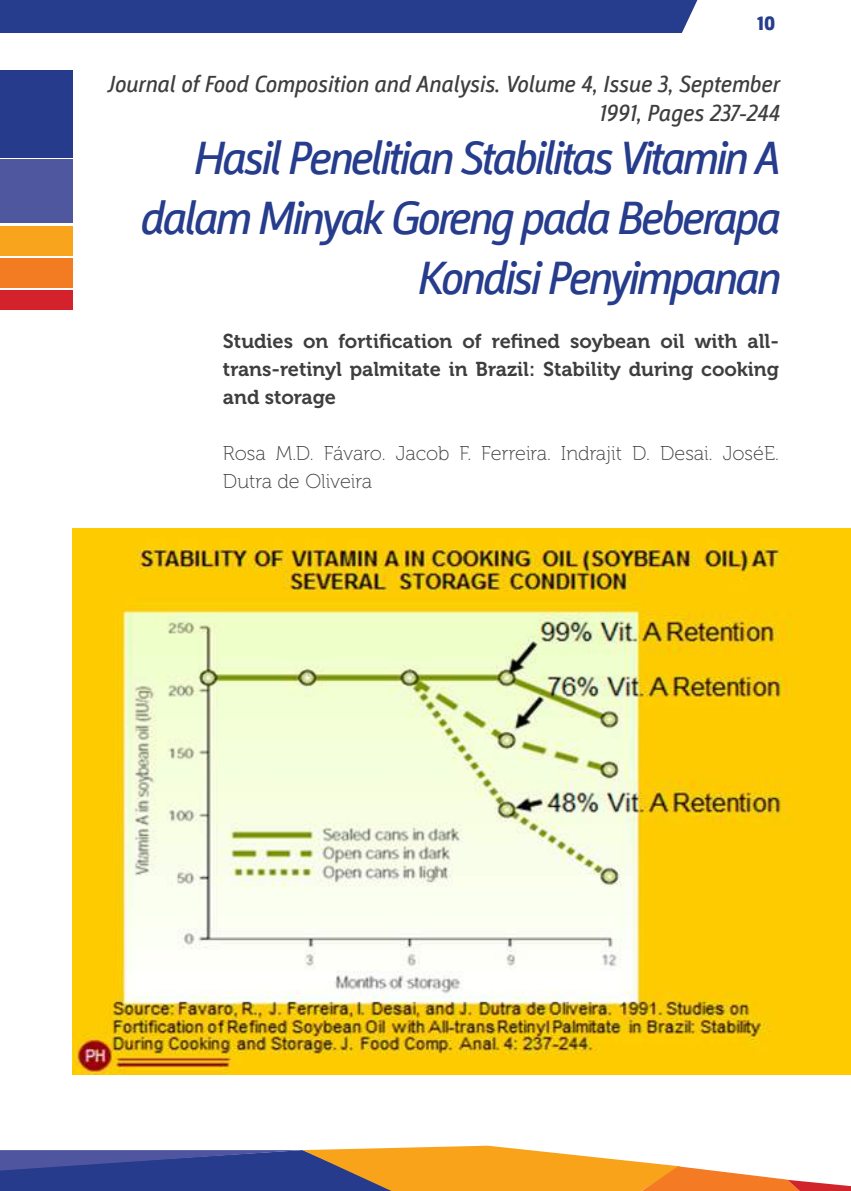
<style>
.page{position:relative;width:851px;height:1191px;background:#fff}
.page>*{position:absolute;margin:0;border:0;box-sizing:border-box;transform-origin:0 0}
.t1{font:48px/60px "Argumentum Regular 8";letter-spacing:-.05em;color:#263c8c;text-align:right}
.t2{font:24px/28.8px "Argumentum Regular 8";color:#3e3e3f;text-align:right}
.t3{font:20px/28px "Museo 700";color:#3e3e3f;text-align:justify}
.t4{font:20px/28px "Museo 100";color:#3e3e3f}
.t5{font:20px "Argumentum Regular 3";color:#263c8c}
</style>
<div class="page">
<div style="left:0;top:70px;width:72px;height:87px;background:#273b8d"></div>
<div style="left:0;top:160px;width:72px;height:63px;background:#4f579f"></div>
<div style="left:0;top:226px;width:72px;height:30px;background:#f9a41d"></div>
<div style="left:0;top:258px;width:72px;height:30px;background:#f37b21"></div>
<div style="left:0;top:290px;width:72px;height:20px;background:#d3222b"></div>
<svg style="left:0;top:1145px;width:850px;height:46px"></svg>
<div style="left:0;top:0;width:697px;height:33px;background:#263c8c"></div>
<img style="left:72px;top:528px;width:778px;height:547px">
<p class="t5" style="left:757px;top:11px;width:20px">10</p>
<p class="t2" style="left:107px;top:70px;width:672px">Journal of Food Composition and Analysis. Volume 4, Issue 3, September<br>1991, Pages 237-244</p>
<h1 class="t1" style="left:138px;top:128px;width:642px">Hasil Penelitian Stabilitas Vitamin A dalam Minyak Goreng pada Beberapa<br>Kondisi Penyimpanan</h1>
<p class="t3" style="left:223px;top:327px;width:557px">Studies on fortification of refined soybean oil with all&shy;trans-retinyl palmitate in Brazil: Stability during cooking and storage</p>
<p class="t4" style="left:223px;top:440px;width:557px">Rosa M.D. Fávaro. Jacob F. Ferreira. Indrajit D. Desai. JoséE.<br>Dutra de Oliveira</p>
</div>
